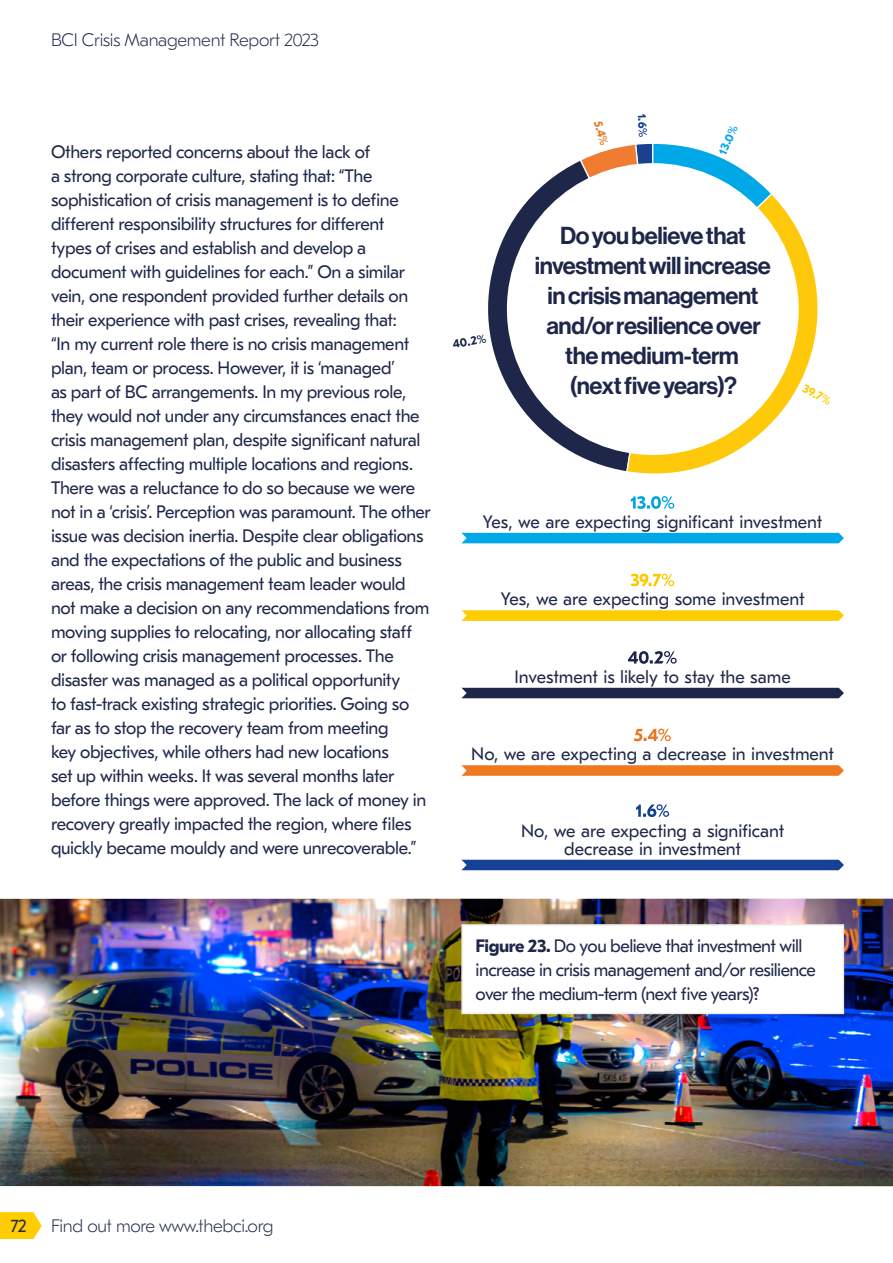
<style>
.page{position:relative;width:893px;height:1263px;background:#fff}
.page>*{position:absolute;margin:0;border:0;box-sizing:border-box;transform-origin:0 0}
.t1{font:24px/30px "Neue Haas Display Mediu";letter-spacing:-.015em;color:#1e2749;text-align:center}
.t2{font:18px/24px "GT Eesti Pro Text";letter-spacing:-.02em;color:#1e2749}
.t3{font:100 18px "GT Eesti Pro Text";letter-spacing:-.015em;color:#1e2749}
.t4{font:700 12px "GT Eesti Pro Text";color:#00a8e7}
.s1{font-weight:700}
</style>
<div class="page">
<img style="left:0;top:899px;width:893px;height:287px">
<svg style="left:461px;top:114px;width:370px;height:331px"></svg>
<svg style="left:560px;top:445px;width:185px;height:64px"></svg>
<svg style="left:461px;top:532px;width:383px;height:55px"></svg>
<svg style="left:461px;top:610px;width:383px;height:54px"></svg>
<svg style="left:461px;top:765px;width:383px;height:7px;background:#ed7f2c"></svg>
<svg style="left:461px;top:687px;width:383px;height:55px"></svg>
<div style="left:461px;top:860px;width:383px;height:10px;background:#164194"></div>
<div style="left:462px;top:925px;width:381px;height:88px;background:#fff"></div>
<div style="left:461px;top:924px;width:383px;height:90px;border:2px solid #ebeae6"></div>
<svg style="left:0;top:1212px;width:42px;height:27px"></svg>
<p class="t3" style="left:51px;top:30px;width:269px">BCI Crisis Management Report 2023</p>
<p class="t2" style="left:51px;top:140px;width:381px">Others reported concerns about the lack of<br>a strong corporate culture, stating that: “The sophistication of crisis management is to define different responsibility structures for different<br>types of crises and establish and develop a document with guidelines for each.” On a similar vein, one respondent provided further details on their experience with past crises, revealing that:<br>“In my current role there is no crisis management plan, team or process. However, it is ‘managed’<br>as part of BC arrangements. In my previous role, they would not under any circumstances enact the crisis management plan, despite significant natural disasters affecting multiple locations and regions.<br>There was a reluctance to do so because we were not in a ‘crisis’. Perception was paramount. The other issue was decision inertia. Despite clear obligations and the expectations of the public and business areas, the crisis management team leader would not make a decision on any recommendations from moving supplies to relocating, nor allocating staff or following crisis management processes. The disaster was managed as a political opportunity<br>to fast-track existing strategic priorities. Going so far as to stop the recovery team from meeting<br>key objectives, while others had new locations<br>set up within weeks. It was several months later before things were approved. The lack of money in recovery greatly impacted the region, where files quickly became mouldy and were unrecoverable.”</p>
<p class="t4" style="left:716px;top:151px;width:32px;rotate:-66deg">13.0%</p>
<h1 class="t1" style="left:535px;top:221px;width:237px">Do you believe that investment will increase in crisis management and/or resilience over the medium-term<br>(next five years)?</h1>
<p class="t2" style="left:483px;top:510px;width:341px">Yes, we are expecting significant investment</p>
<p class="t2" style="left:501px;top:587px;width:305px">Yes, we are expecting some investment</p>
<p class="t2" style="left:515px;top:665px;width:278px">Investment is likely to stay the same</p>
<p class="t2" style="left:471px;top:742px;width:364px">No, we are expecting a decrease in investment</p>
<p class="t2" style="left:521px;top:822px;width:265px;line-height:18px;text-align:center">No, we are expecting a significant decrease in investment</p>
<p class="t2" style="left:476px;top:934px;width:342px"><span class="s1">Figure 23.</span> Do you believe that investment will increase in crisis management and/or resilience over the medium-term (next five years)?</p>
<p class="t2" style="left:11px;top:1214px;width:17px">72</p>
<p class="t3" style="left:51px;top:1215px;width:224px">Find out more www.thebci.org</p>
</div>
